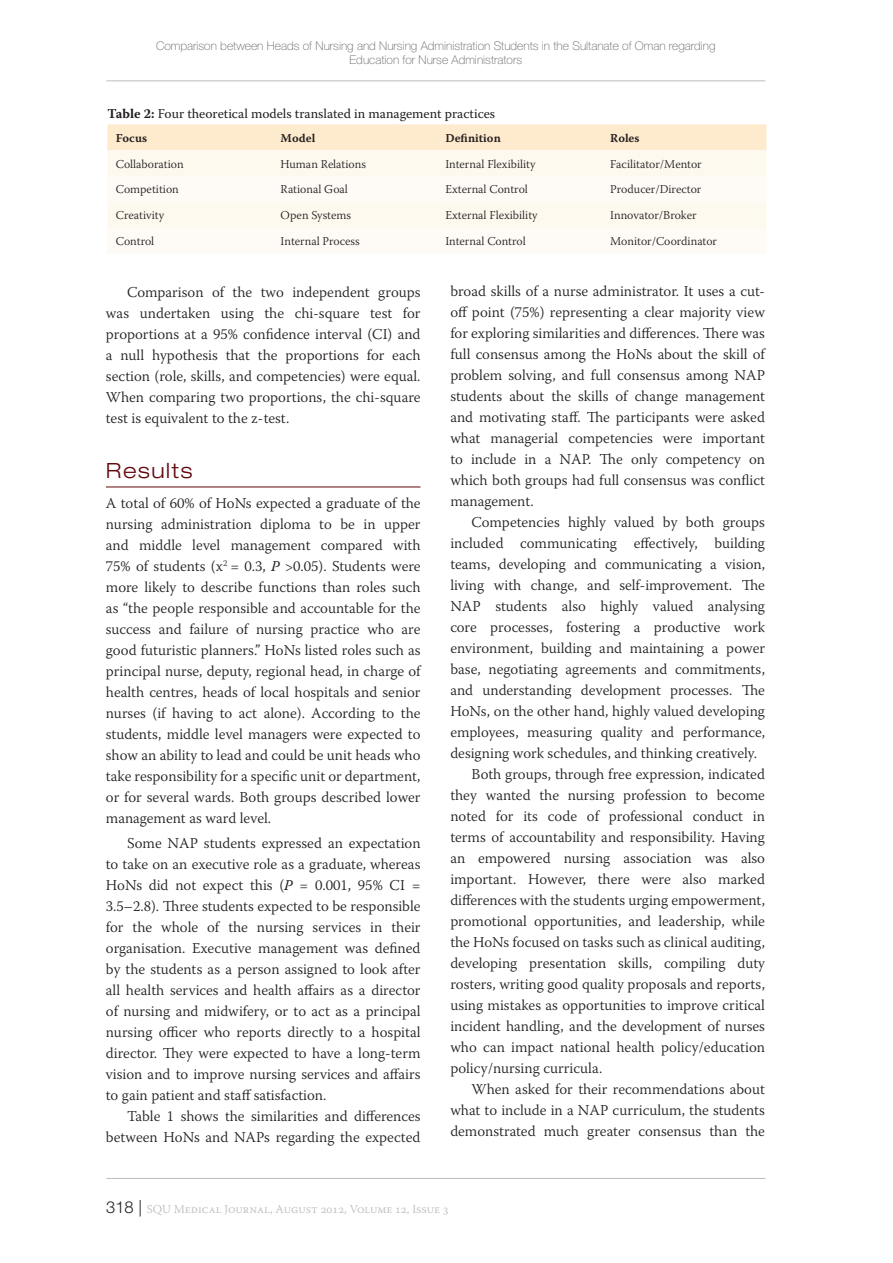
<style>
.page{position:relative;width:893px;height:1263px;background:#fff}
.page>*{position:absolute;margin:0;border:0;box-sizing:border-box;transform-origin:0 0}
.Heading1{font:300 expanded 21px "Helvetica Neue LT Pro";letter-spacing:.075em;color:#60080e}
.Text_Para_2{font:300 15px/21px "Warnock Pro";color:#231f20;text-align:justify}
.Text_Para_1{font:300 15px/21px "Warnock Pro";color:#231f20;text-align:justify}
.Tables{font:13.5px "Warnock Pro";color:#231f20}
.Table_Text{font:300 12px "Warnock Pro";color:#231f20}
.t1{font:100 12px/13.5px "Helvetica Neue LT Pro";color:#636366;text-align:center}
.t2{font:300 12px "Warnock Pro";color:#bcbdc0}
.Table_Text_Heading{font:12px "Warnock Pro Semibold Capt";letter-spacing:.005em;color:#231f20}
.s1{font-weight:700}
.s2{font-weight:400;font-style:italic}
.s3{font-family:"Helvetica Neue LT Pro";font-size:16.5px;color:#231f20}
</style>
<div class="page">
<hr style="left:106px;top:81px;width:659px;height:1px;background:#bcbdc0">
<hr style="left:106px;top:1178px;width:659px;height:1px;background:#bcbdc0">
<hr style="left:106px;top:487px;width:315px;height:1px;background:#60080e">
<div style="left:107px;top:124px;width:659px;height:26px;background:#feeacc"></div>
<div style="left:107px;top:150px;width:659px;height:26px;background:#fef9ef"></div>
<div style="left:107px;top:202px;width:659px;height:26px;background:#fef9ef"></div>
<p class="t1" style="left:156px;top:39px;width:561px">Comparison between Heads of Nursing and Nursing Administration Students in the Sultanate of Oman regarding<br>Education for Nurse Administrators</p>
<p class="Tables" style="left:107px;top:106px;width:389px"><span class="s1">Table 2:</span> Four theoretical models translated in management practices</p>
<p class="Table_Text_Heading" style="left:116px;top:131px;width:33px">Focus</p>
<p class="Table_Text_Heading" style="left:281px;top:131px;width:36px">Model</p>
<p class="Table_Text_Heading" style="left:445px;top:131px;width:57px">Definition</p>
<p class="Table_Text_Heading" style="left:610px;top:131px;width:31px">Roles</p>
<p class="Table_Text" style="left:116px;top:156px;width:69px">Collaboration</p>
<p class="Table_Text" style="left:281px;top:156px;width:87px">Human Relations</p>
<p class="Table_Text" style="left:445px;top:156px;width:92px">Internal Flexibility</p>
<p class="Table_Text" style="left:610px;top:156px;width:93px">Facilitator/Mentor</p>
<p class="Table_Text" style="left:116px;top:182px;width:65px">Competition</p>
<p class="Table_Text" style="left:281px;top:182px;width:69px">Rational Goal</p>
<p class="Table_Text" style="left:445px;top:182px;width:84px">External Control</p>
<p class="Table_Text" style="left:610px;top:182px;width:93px">Producer/Director</p>
<p class="Table_Text" style="left:116px;top:208px;width:50px">Creativity</p>
<p class="Table_Text" style="left:281px;top:208px;width:72px">Open Systems</p>
<p class="Table_Text" style="left:445px;top:208px;width:94px">External Flexibility</p>
<p class="Table_Text" style="left:610px;top:208px;width:88px">Innovator/Broker</p>
<p class="Table_Text" style="left:116px;top:234px;width:40px">Control</p>
<p class="Table_Text" style="left:281px;top:234px;width:81px">Internal Process</p>
<p class="Table_Text" style="left:445px;top:234px;width:82px">Internal Control</p>
<p class="Table_Text" style="left:610px;top:234px;width:108px">Monitor/Coordinator</p>
<p class="Text_Para_2" style="left:106px;top:282px;width:316px;text-indent:21px">Comparison of the two independent groups was undertaken using the chi-square test for proportions at a 95% confidence interval (CI) and a null hypothesis that the proportions for each section (role, skills, and competencies) were equal.<br>When comparing two proportions, the chi-square test is equivalent to the z-test.</p>
<p class="Heading1" style="left:106px;top:458px;width:88px">Results</p>
<p class="Text_Para_1" style="left:106px;top:492px;width:316px">A total of 60% of HoNs expected a graduate of the nursing administration diploma to be in upper and middle level management compared with 75% of students (x<sup>2</sup> = 0.3, <span class="s2">P</span> &gt;0.05). Students were more likely to describe functions than roles such as “the people responsible and accountable for the success and failure of nursing practice who are good futuristic planners.” HoNs listed roles such as principal nurse, deputy, regional head, in charge of health centres, heads of local hospitals and senior nurses (if having to act alone). According to the students, middle level managers were expected to show an ability to lead and could be unit heads who take responsibility for a specific unit or department, or for several wards. Both groups described lower management as ward level.</p>
<p class="Text_Para_2" style="left:106px;top:832px;width:316px;text-indent:21px">Some NAP students expressed an expectation to take on an executive role as a graduate, whereas HoNs did not expect this (<span class="s2">P</span> = 0.001, 95% CI = 3.5–2.8). Three students expected to be responsible for the whole of the nursing services in their organisation. Executive management was defined by the students as a person assigned to look after all health services and health affairs as a director of nursing and midwifery, or to act as a principal nursing officer who reports directly to a hospital director. They were expected to have a long-term vision and to improve nursing services and affairs to gain patient and staff satisfaction.</p>
<p class="Text_Para_2" style="left:106px;top:1105px;width:316px;text-align:right">Table 1 shows the similarities and differences between HoNs and NAPs regarding the expected</p>
<p class="Text_Para_2" style="left:450px;top:280px;width:316px">broad skills of a nurse administrator. It uses a cut&shy;off point (75%) representing a clear majority view for exploring similarities and differences. There was full consensus among the HoNs about the skill of problem solving, and full consensus among NAP students about the skills of change management and motivating staff. The participants were asked what managerial competencies were important to include in a NAP. The only competency on which both groups had full consensus was conflict management.</p>
<p class="Text_Para_2" style="left:450px;top:511px;width:316px;text-indent:21px">Competencies highly valued by both groups included communicating effectively, building teams, developing and communicating a vision, living with change, and self-improvement. The NAP students also highly valued analysing core processes, fostering a productive work environment, building and maintaining a power base, negotiating agreements and commitments, and understanding development processes. The HoNs, on the other hand, highly valued developing employees, measuring quality and performance, designing work schedules, and thinking creatively.</p>
<p class="Text_Para_2" style="left:450px;top:763px;width:316px;text-indent:21px">Both groups, through free expression, indicated they wanted the nursing profession to become noted for its code of professional conduct in terms of accountability and responsibility. Having an empowered nursing association was also important. However, there were also marked differences with the students urging empowerment, promotional opportunities, and leadership, while the HoNs focused on tasks such as clinical auditing, developing presentation skills, compiling duty rosters, writing good quality proposals and reports, using mistakes as opportunities to improve critical incident handling, and the development of nurses who can impact national health policy/education policy/nursing curricula.</p>
<p class="Text_Para_2" style="left:450px;top:1078px;width:316px;text-indent:21px">When asked for their recommendations about what to include in a NAP curriculum, the students demonstrated much greater consensus than the</p>
<p class="t2" style="left:106px;top:1201px;width:344px"><span class="s3">318 |</span> SQU Medical Journal, August 2012, Volume 12, Issue 3</p>
</div>
